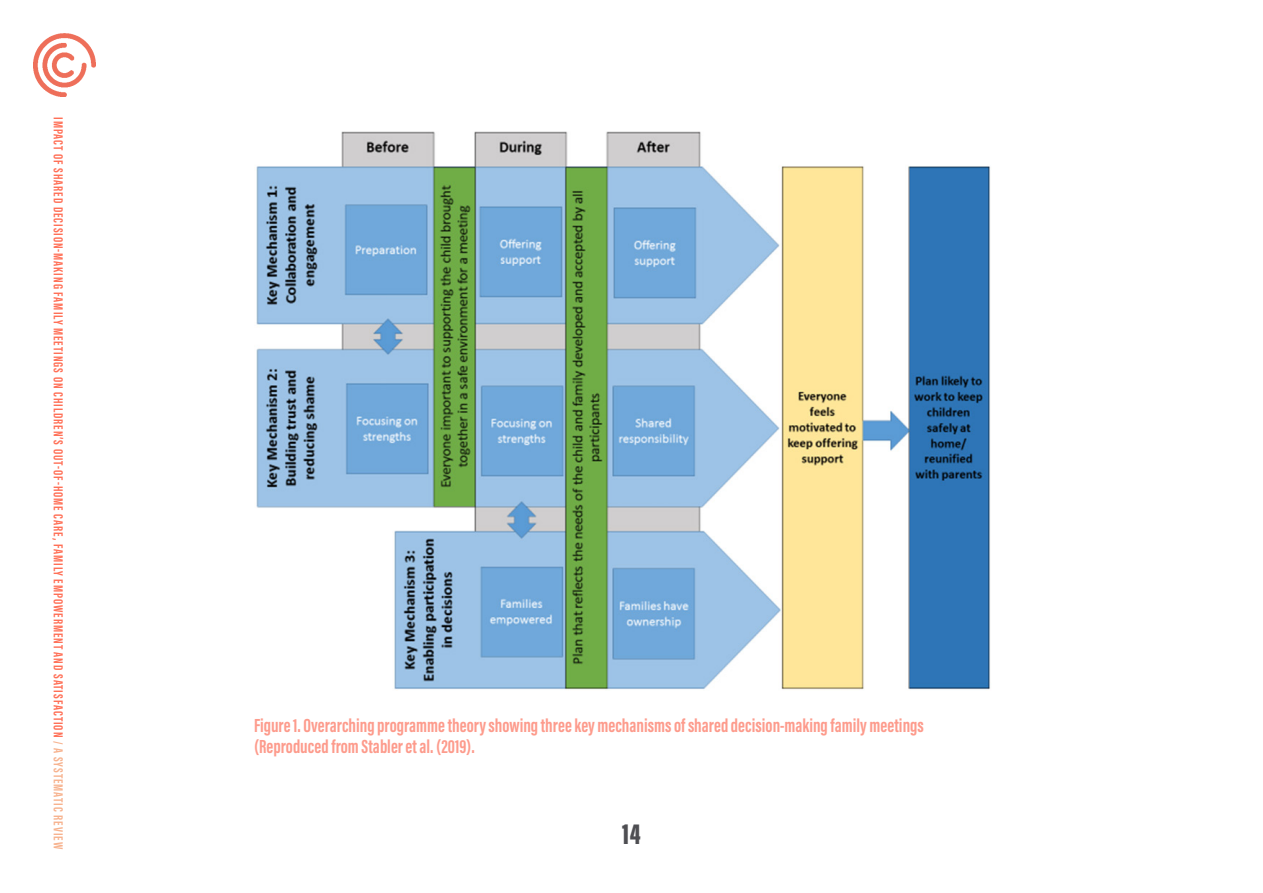
<style>
.page{position:relative;width:1263px;height:893px;background:#fff}
.page>*{position:absolute;margin:0;border:0;box-sizing:border-box;transform-origin:0 0}
.t1{font:900 30px "Acumin Pro Extra Cond";color:#4e4e52}
.t2{font:700 19.5px/21px "Acumin Pro Extra Cond";color:#fd9b8c}
.t3{font:700 13.5px "Acumin Pro Extra Cond";letter-spacing:.07em;color:#ff7057}
.s1{color:#f7b38f}
</style>
<div class="page">
<img style="left:33px;top:34px;width:62px;height:62px">
<img style="left:256px;top:131px;width:734px;height:559px">
<p class="t3" style="left:67px;top:117px;width:733px;rotate:90deg">IMPACT OF SHARED DECISION-MAKING FAMILY MEETINGS ON CHILDREN’S OUT-OF-HOME CARE, FAMILY EMPOWERMENT AND SATISFACTION <span class="s1">/ A SYSTEMATIC REVIEW</span></p>
<p class="t2" style="left:254px;top:715px;width:671px">Figure 1. Overarching programme theory showing three key mechanisms of shared decision-making family meetings (Reproduced from Stabler et al. (2019).</p>
<h1 class="t1" style="left:622px;top:815px;width:20px">14</h1>
</div>
